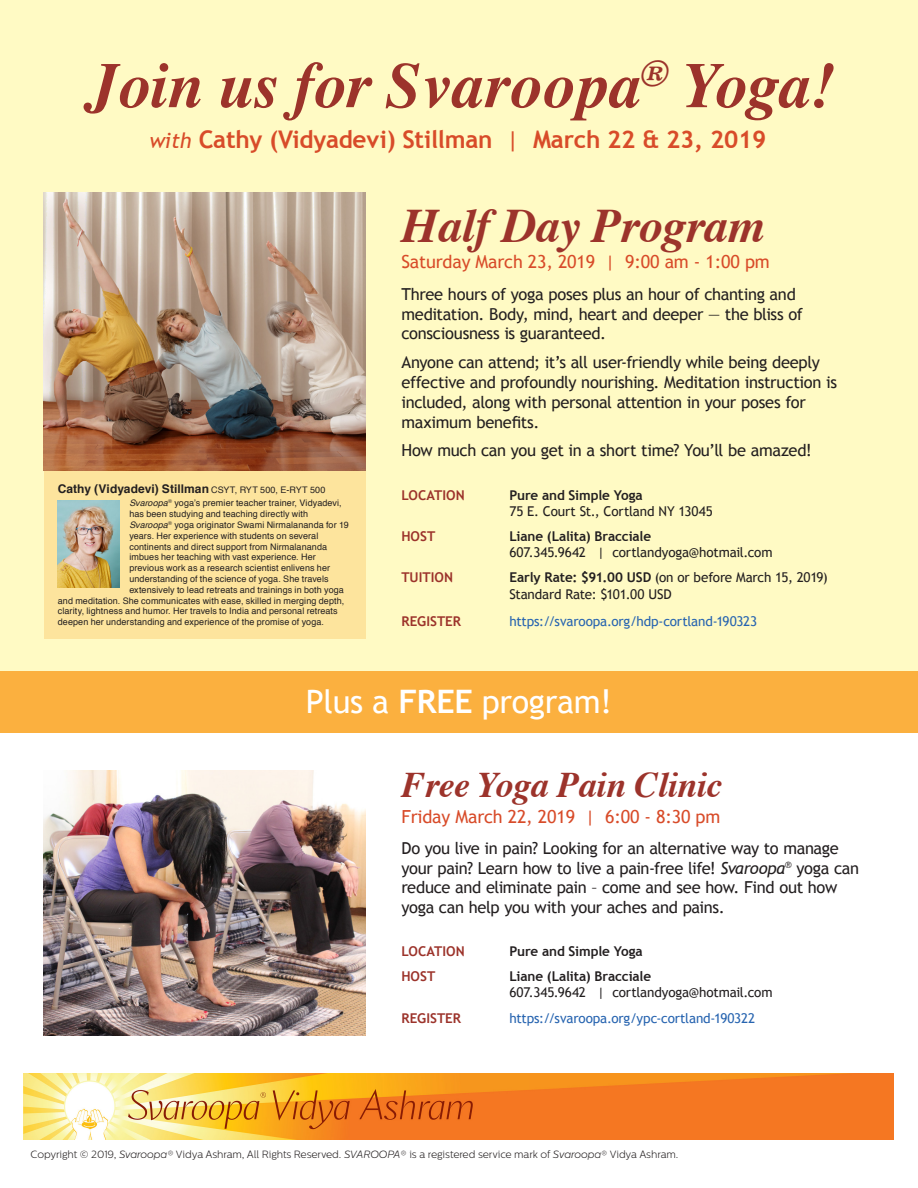
<style>
.page{position:relative;width:918px;height:1188px;background:#fff}
.page>*{position:absolute;margin:0;border:0;box-sizing:border-box;transform-origin:0 0}
.t1{font:italic 700 64.5px "Times";letter-spacing:-.01em;color:#9c332b}
.t2{font:italic 700 48px "Times";letter-spacing:-.01em;color:#9c332b}
.t3{font:italic 700 36px "Times";letter-spacing:-.01em;color:#9c332b}
.t4{font:32.4px "Trebuchet MS";letter-spacing:-.01em;color:#fff}
.t5{font:700 24.3px "Trebuchet MS";letter-spacing:-.01em;color:#d84b29}
.t6{font:18px "Trebuchet MS";letter-spacing:-.01em;color:#d84b29}
.Course_title_1{font:16.5px/19.8px "Trebuchet MS";letter-spacing:-.02em;color:#231f20}
.Course_title_1-2{font:13.5px/16.2px "Trebuchet MS";letter-spacing:-.01em;color:#231f20}
.Course_title_1-3{font:13.5px "Trebuchet MS";letter-spacing:-.01em;color:#2764b0}
.Course_title_1-4{font:700 13.5px "Trebuchet MS";color:#9c332b}
.Course_title_1-5{font:700 13.5px "Trebuchet MS";letter-spacing:-.01em;color:#231f20}
.Text_10_11{font:700 12px "Helvetica";letter-spacing:.005em;color:#231f20}
.Course_title_1-6{font:300 10.5px "Centrale Sans";letter-spacing:-.01em;color:#231f20}
.Text_10_11-2{font:9px "Helvetica";letter-spacing:.01em;color:#231f20}
.s1{font-weight:400;font-style:italic;font-size:21.3px}
.s2{font-weight:400}
.s3{font-weight:400;font-size:9px}
.s4{font-style:italic}
.s5{font-weight:700}
</style>
<div class="page">
<div style="left:0;top:0;width:918px;height:680px;background:#fffac4"></div>
<img style="left:23px;top:1074px;width:871px;height:65px">
<div style="left:0;top:671px;width:918px;height:61px;background:#fbb03f"></div>
<div style="left:44px;top:471px;width:321px;height:168px;background:#fde49d"></div>
<img style="left:44px;top:192px;width:321px;height:279px">
<img style="left:44px;top:770px;width:321px;height:266px">
<img style="left:57px;top:500px;width:63px;height:87px">
<p class="t1" style="left:87px;top:25px;width:750px">Join us for Svaroopa<sup>®</sup> Yoga!</p>
<p class="t5" style="left:149px;top:125px;width:618px"><span class="s1">with</span> Cathy (Vidyadevi) Stillman <span class="s2">|</span> March 22 &amp; 23, 2019</p>
<p class="Text_10_11" style="left:58px;top:479px;width:269px">Cathy (Vidyadevi) Stillman <span class="s3">CSYT, RYT 500, E-RYT 500</span></p>
<p class="Text_10_11-2" style="left:129px;top:496px;width:214px"><span class="s4">Svaroopa</span><sup>®</sup> yoga’s premier teacher trainer, Vidyadevi,</p>
<p class="Text_10_11-2" style="left:129px;top:507px;width:180px">has been studying and teaching directly with</p>
<p class="Text_10_11-2" style="left:129px;top:518px;width:221px"><span class="s4">Svaroopa</span><sup>®</sup> yoga originator Swami Nirmalananda for 19</p>
<p class="Text_10_11-2" style="left:129px;top:529px;width:191px">years. Her experience with students on several</p>
<p class="Text_10_11-2" style="left:129px;top:540px;width:199px">continents and direct support from Nirmalananda</p>
<p class="Text_10_11-2" style="left:129px;top:550px;width:188px">imbues her teaching with vast experience. Her</p>
<p class="Text_10_11-2" style="left:129px;top:561px;width:202px">previous work as a research scientist enlivens her</p>
<p class="Text_10_11-2" style="left:129px;top:572px;width:201px">understanding of the science of yoga. She travels</p>
<p class="Text_10_11-2" style="left:129px;top:583px;width:216px">extensively to lead retreats and trainings in both yoga</p>
<p class="Text_10_11-2" style="left:58px;top:594px;width:288px">and meditation. She communicates with ease, skilled in merging depth,</p>
<p class="Text_10_11-2" style="left:58px;top:604px;width:281px">clarity, lightness and humor. Her travels to India and personal retreats</p>
<p class="Text_10_11-2" style="left:58px;top:615px;width:268px">deepen her understanding and experience of the promise of yoga.</p>
<p class="t2" style="left:401px;top:181px;width:365px">Half Day Program</p>
<p class="t6" style="left:401px;top:251px;width:370px">Saturday March 23, 2019 | 9:00 am - 1:00 pm</p>
<p class="Course_title_1" style="left:401px;top:284px;width:403px">Three hours of yoga poses plus an hour of chanting and meditation. Body, mind, heart and deeper — the bliss of consciousness is guaranteed.</p>
<p class="Course_title_1" style="left:401px;top:353px;width:437px">Anyone can attend; it’s all user-friendly while being deeply effective and profoundly nourishing. Meditation instruction is included, along with personal attention in your poses for maximum benefits.</p>
<p class="Course_title_1" style="left:401px;top:441px;width:412px">How much can you get in a short time? You’ll be amazed!</p>
<p class="Course_title_1-4" style="left:401px;top:486px;width:65px">LOCATION</p>
<p class="Course_title_1-2" style="left:509px;top:487px;width:205px"><span class="s5">Pure and Simple Yoga<br></span>75 E. Court St., Cortland NY 13045</p>
<p class="Course_title_1-4" style="left:401px;top:528px;width:35px">HOST</p>
<p class="Course_title_1-2" style="left:509px;top:528px;width:265px"><span class="s5">Liane (Lalita) Bracciale<br></span>607.345.9642 | cortlandyoga@hotmail.com</p>
<p class="Course_title_1-4" style="left:401px;top:569px;width:53px">TUITION</p>
<p class="Course_title_1-2" style="left:509px;top:570px;width:320px"><span class="s5">Early Rate: $91.00 USD</span> (on or before March 15, 2019)<br>Standard Rate: $101.00 USD</p>
<p class="Course_title_1-4" style="left:401px;top:612px;width:61px">REGISTER</p>
<p class="Course_title_1-3" style="left:509px;top:613px;width:249px">https://svaroopa.org/hdp-cortland-190323</p>
<p class="t4" style="left:306px;top:682px;width:308px">Plus a <span class="s5">FREE</span> program!</p>
<p class="t3" style="left:401px;top:751px;width:323px">Free Yoga Pain Clinic</p>
<p class="t6" style="left:401px;top:806px;width:321px">Friday March 22, 2019 | 6:00 - 8:30 pm</p>
<p class="Course_title_1" style="left:401px;top:838px;width:459px">Do you live in pain? Looking for an alternative way to manage your pain? Learn how to live a pain‐free life! <span class="s4">Svaroopa</span><sup>®</sup> yoga can reduce and eliminate pain – come and see how. Find out how yoga can help you with your aches and pains.</p>
<p class="Course_title_1-4" style="left:401px;top:943px;width:65px">LOCATION</p>
<p class="Course_title_1-5" style="left:509px;top:943px;width:135px">Pure and Simple Yoga</p>
<p class="Course_title_1-4" style="left:401px;top:968px;width:35px">HOST</p>
<p class="Course_title_1-2" style="left:509px;top:969px;width:265px"><span class="s5">Liane (Lalita) Bracciale<br></span>607.345.9642 | cortlandyoga@hotmail.com</p>
<p class="Course_title_1-4" style="left:401px;top:1009px;width:61px">REGISTER</p>
<p class="Course_title_1-3" style="left:509px;top:1010px;width:247px">https://svaroopa.org/ypc-cortland-190322</p>
<p class="Course_title_1-6" style="left:31px;top:1149px;width:649px">Copyright © 2019, <span class="s4">Svaroopa</span>® Vidya Ashram, All Rights Reserved. <span class="s4">SVAROOPA</span>® is a registered service mark of <span class="s4">Svaroopa</span>® Vidya Ashram.</p>
</div>
